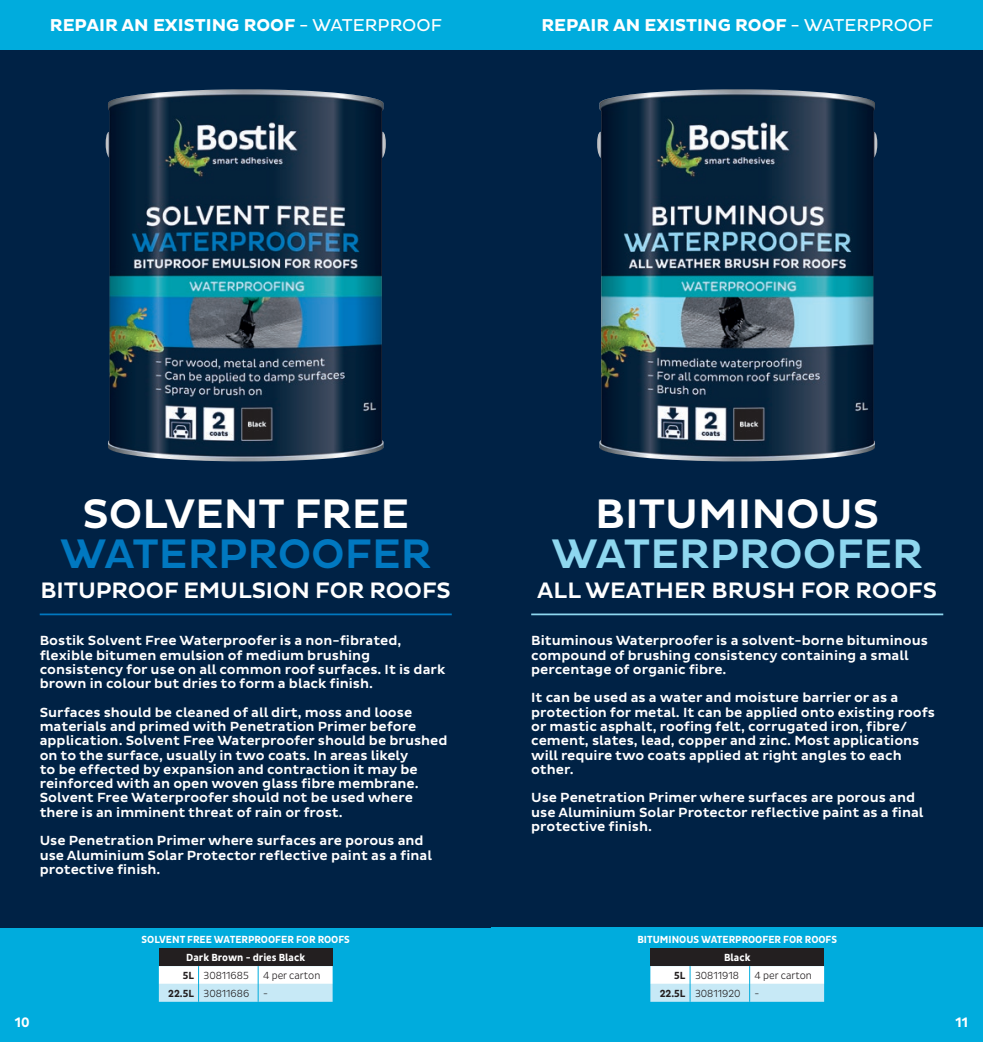
<style>
.page{position:relative;width:983px;height:1042px;background:#fff}
.page>*{position:absolute;margin:0;border:0;box-sizing:border-box;transform-origin:0 0}
.t1{font:500 42px "Pluto Sans";color:#fff}
.t2{font:500 42px "Pluto Sans";color:#0078c0}
.t3{font:500 42px "Pluto Sans";color:#8ed7ef}
.t4{font:500 22.75px "Pluto Sans";letter-spacing:-.005em;color:#fff}
.t5{font:700 17.5px "Pluto Sans";color:#fff}
.t6{font:700 14px "Pluto Sans Cond";color:#fff}
.t7{font:500 13.47px/14.3px "Pluto Sans";color:#fff}
.t8{font:700 10.5px "Pluto Sans Cond";color:#fff}
.t9{font:300 10.5px "Pluto Sans Cond";color:#231f20}
.s1{font-weight:400}
.s2{font-weight:700}
</style>
<div class="page">
<div style="left:0;top:0;width:491px;height:1042px;background:#002245"></div>
<div style="left:0;top:929px;width:491px;height:113px;background:#00acdd"></div>
<div style="left:0;top:0;width:491px;height:50px;background:#00acdd"></div>
<hr style="left:40px;top:613px;width:411px;height:2px;background:#0078c0">
<img style="left:106px;top:89px;width:280px;height:372px">
<div style="left:159px;top:948px;width:173px;height:18px;background:#231f20"></div>
<svg style="left:159px;top:966px;width:173px;height:36px;background:#def2f9"></svg>
<div style="left:491px;top:0;width:491px;height:1042px;background:#002245"></div>
<hr style="left:531px;top:613px;width:412px;height:2px;background:#8ed7ef">
<img style="left:597px;top:89px;width:280px;height:372px">
<div style="left:491px;top:0;width:491px;height:50px;background:#00acdd"></div>
<div style="left:491px;top:928px;width:491px;height:114px;background:#00acdd"></div>
<div style="left:650px;top:948px;width:173px;height:18px;background:#231f20"></div>
<svg style="left:650px;top:966px;width:173px;height:36px;background:#ddf2f9"></svg>
<p class="t5" style="left:50px;top:15px;width:393px">REPAIR AN EXISTING ROOF <span class="s1">- WATERPROOF</span></p>
<p class="t5" style="left:541px;top:15px;width:393px">REPAIR AN EXISTING ROOF <span class="s1">- WATERPROOF</span></p>
<h1 class="t1" style="left:82px;top:489px;width:328px">SOLVENT FREE</h1>
<h1 class="t2" style="left:60px;top:530px;width:372px">WATERPROOFER</h1>
<h2 class="t4" style="left:41px;top:577px;width:412px">BITUPROOF EMULSION FOR ROOFS</h2>
<p class="t7" style="left:40px;top:634px;width:407px">Bostik Solvent Free Waterproofer is a non-fibrated, flexible bitumen emulsion of medium brushing consistency for use on all common roof surfaces. It is dark brown in colour but dries to form a black finish.</p>
<p class="t7" style="left:40px;top:705px;width:409px">Surfaces should be cleaned of all dirt, moss and loose materials and primed with Penetration Primer before application. Solvent Free Waterproofer should be brushed on to the surface, usually in two coats. In areas likely<br>to be effected by expansion and contraction it may be reinforced with an open woven glass fibre membrane.<br>Solvent Free Waterproofer should not be used where there is an imminent threat of rain or frost.</p>
<p class="t7" style="left:40px;top:834px;width:394px">Use Penetration Primer where surfaces are porous and use Aluminium Solar Protector reflective paint as a final protective finish.</p>
<p class="t6" style="left:15px;top:1014px;width:16px">10</p>
<p class="t8" style="left:141px;top:933px;width:210px">SOLVENT FREE WATERPROOFER FOR ROOFS</p>
<p class="t8" style="left:186px;top:951px;width:120px">Dark Brown - dries Black</p>
<p class="t9" style="left:183px;top:969px;width:67px"><span class="s2">5L</span> 30811685</p>
<p class="t9" style="left:263px;top:969px;width:59px">4 per carton</p>
<p class="t9" style="left:168px;top:987px;width:83px"><span class="s2">22.5L</span> 30811686</p>
<p class="t9" style="left:263px;top:987px;width:6px">-</p>
<h1 class="t1" style="left:595px;top:489px;width:285px">BITUMINOUS</h1>
<h1 class="t3" style="left:551px;top:530px;width:372px">WATERPROOFER</h1>
<h2 class="t4" style="left:537px;top:577px;width:401px">ALL WEATHER BRUSH FOR ROOFS</h2>
<p class="t7" style="left:531px;top:634px;width:398px">Bituminous Waterproofer is a solvent-borne bituminous compound of brushing consistency containing a small percentage of organic fibre.</p>
<p class="t7" style="left:531px;top:691px;width:405px">It can be used as a water and moisture barrier or as a protection for metal. It can be applied onto existing roofs or mastic asphalt, roofing felt, corrugated iron, fibre/ cement, slates, lead, copper and zinc. Most applications will require two coats applied at right angles to each other.</p>
<p class="t7" style="left:531px;top:791px;width:394px">Use Penetration Primer where surfaces are porous and use Aluminium Solar Protector reflective paint as a final protective finish.</p>
<p class="t8" style="left:637px;top:933px;width:201px">BITUMINOUS WATERPROOFER FOR ROOFS</p>
<p class="t8" style="left:723px;top:951px;width:28px">Black</p>
<p class="t9" style="left:674px;top:969px;width:66px"><span class="s2">5L</span> 30811918</p>
<p class="t9" style="left:754px;top:969px;width:59px">4 per carton</p>
<p class="t9" style="left:659px;top:987px;width:82px"><span class="s2">22.5L</span> 30811920</p>
<p class="t9" style="left:754px;top:987px;width:6px">-</p>
<p class="t6" style="left:955px;top:1014px;width:14px">11</p>
</div>
